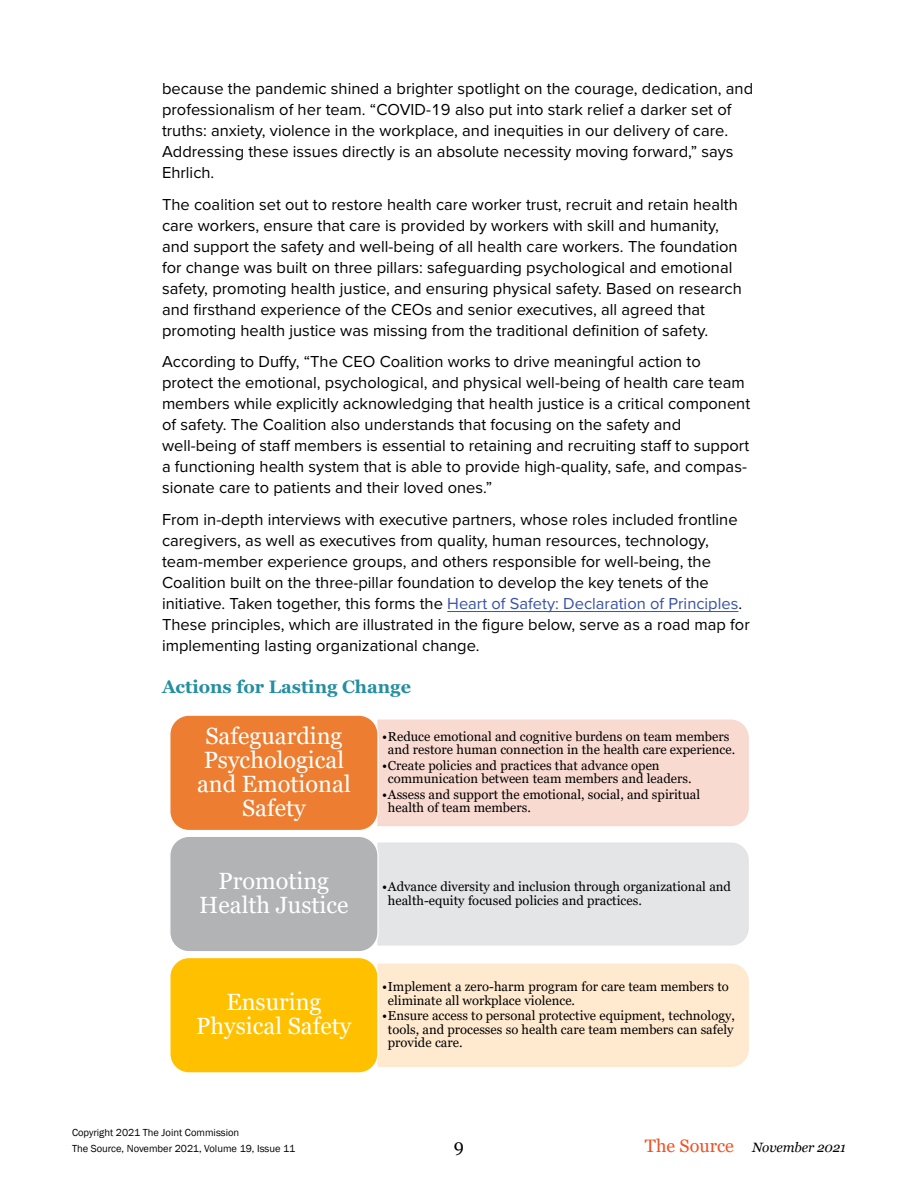
<style>
.page{position:relative;width:918px;height:1188px;background:#fff}
.page>*{position:absolute;margin:0;border:0;box-sizing:border-box;transform-origin:0 0}
.t1{font:23.55px/24px "Georgia";color:#fff;text-align:center}
.t2{font:700 18px "Georgia";color:#248fa0}
.t3{font:18px "Georgia";color:#000}
.t4{font:16.5px/21px "Proxima Nova";color:#000}
.t5{font:italic 13.5px "Georgia";letter-spacing:-.01em;color:#000}
.t6{font:13.05px/13.4px "Georgia";color:#000}
.t7{font:10.5px/16.5px "Franklin Gothic";color:#000}
.s1{color:#3953a4}
.s2{font-style:normal;font-size:18px;color:#ef5125}
</style>
<div class="page">
<hr style="left:447px;top:611px;width:291px;height:1px;background:#3953a4">
<div style="left:377px;top:719px;width:372px;height:107px;background:#f8dad1"></div>
<div style="left:169px;top:715px;width:210px;height:116px;background:#ed7d31;border:1px solid #fff;border-radius:19px"></div>
<div style="left:377px;top:842px;width:372px;height:104px;background:#e4e5e6"></div>
<div style="left:169px;top:836px;width:210px;height:116px;background:#b1b3b5;border:1px solid #fff;border-radius:19px"></div>
<div style="left:377px;top:963px;width:372px;height:104px;background:#ffead0"></div>
<div style="left:169px;top:957px;width:210px;height:117px;background:#ffc000;border:1px solid #fff;border-radius:19px"></div>
<p class="t4" style="left:162px;top:77px;width:593px">because the pandemic shined a brighter spotlight on the courage, dedication, and professionalism of her team. “COVID-19 also put into stark relief a darker set of truths: anxiety, violence in the workplace, and inequities in our delivery of care.<br>Addressing these issues directly is an absolute necessity moving forward,” says Ehrlich.</p>
<p class="t4" style="left:162px;top:193px;width:581px">The coalition set out to restore health care worker trust, recruit and retain health care workers, ensure that care is provided by workers with skill and humanity, and support the safety and well-being of all health care workers. The foundation for change was built on three pillars: safeguarding psychological and emotional safety, promoting health justice, and ensuring physical safety. Based on research and firsthand experience of the CEOs and senior executives, all agreed that promoting health justice was missing from the traditional definition of safety.</p>
<p class="t4" style="left:162px;top:350px;width:590px">According to Duffy, “The CEO Coalition works to drive meaningful action to protect the emotional, psychological, and physical well-being of health care team members while explicitly acknowledging that health justice is a critical component of safety. The Coalition also understands that focusing on the safety and well-being of staff members is essential to retaining and recruiting staff to support a functioning health system that is able to provide high-quality, safe, and compas&shy;sionate care to patients and their loved ones.”</p>
<p class="t4" style="left:162px;top:508px;width:589px">From in-depth interviews with executive partners, whose roles included frontline caregivers, as well as executives from quality, human resources, technology, team-member experience groups, and others responsible for well-being, the Coalition built on the three-pillar foundation to develop the key tenets of the initiative. Taken together, this forms the <span class="s1">Heart of Safety: Declaration of Principles</span>.<br>These principles, which are illustrated in the figure below, serve as a road map for implementing lasting organizational change.</p>
<p class="t2" style="left:162px;top:675px;width:250px">Actions for Lasting Change</p>
<p class="t6" style="left:382px;top:730px;width:355px;text-align:center">•Reduce emotional and cognitive burdens on team members and restore human connection in the health care experience.</p>
<p class="t6" style="left:388px;top:759px;width:305px;text-indent:-6px">•Create policies and practices that advance open communication between team members and leaders.</p>
<p class="t6" style="left:388px;top:788px;width:314px;text-indent:-6px">•Assess and support the emotional, social, and spiritual health of team members.</p>
<h1 class="t1" style="left:197px;top:724px;width:155px">Safeguarding<br>Psychological and Emotional<br>Safety</h1>
<h1 class="t1" style="left:199px;top:869px;width:151px">Promoting<br>Health Justice</h1>
<h1 class="t1" style="left:196px;top:991px;width:157px">Ensuring<br>Physical Safety</h1>
<p class="t6" style="left:388px;top:880px;width:345px;text-indent:-6px">•Advance diversity and inclusion through organizational and health-equity focused policies and practices.</p>
<p class="t6" style="left:388px;top:980px;width:342px;text-indent:-6px">•Implement a zero-harm program for care team members to eliminate all workplace violence.</p>
<p class="t6" style="left:388px;top:1009px;width:348px;text-align:justify;text-indent:-6px">•Ensure access to personal protective equipment, technology, tools, and processes so health care team members can safely provide care.</p>
<p class="t7" style="left:72px;top:1124px;width:225px">Copyright 2021 The Joint Commission<br>The Source, November 2021, Volume 19, Issue 11</p>
<p class="t3" style="left:454px;top:1135px;width:12px">9</p>
<p class="t5" style="left:645px;top:1139px;width:203px"><span class="s2">The Source</span> November 2021</p>
</div>
